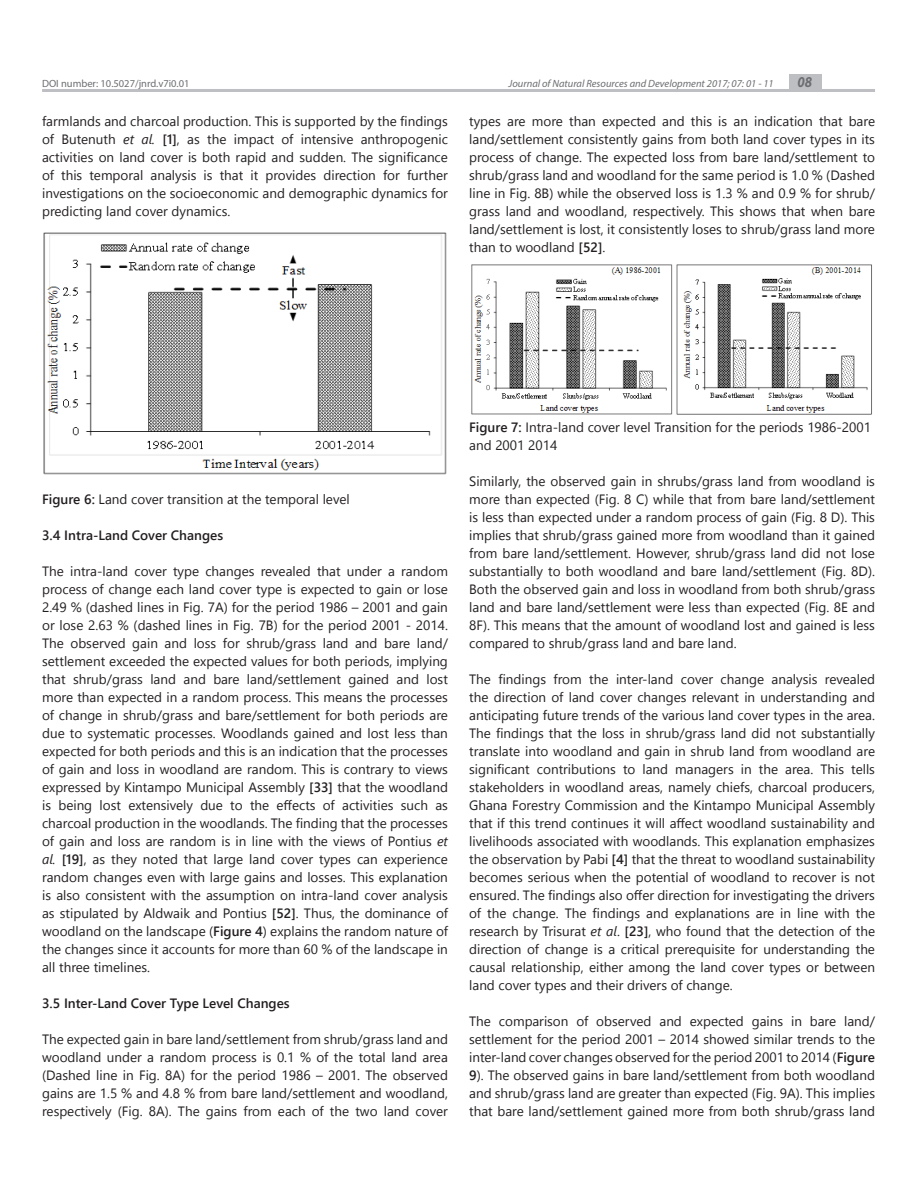
<style>
.page{position:relative;width:918px;height:1188px;background:#fff}
.page>*{position:absolute;margin:0;border:0;box-sizing:border-box;transform-origin:0 0}
.t1{font:italic 700 15.15px "Myriad Pro";color:#6c6e71;scale:.89 1}
.Body_Text{font:13.5px/18px "Segoe UI";color:#231f20;text-align:justify}
.Body_Text-2{font:600 13.5px "Segoe UI";color:#231f20}
.t2{font:italic 10.5px "Myriad Pro";color:#6c6e71}
.t3{font:10.5px "Myriad Pro";color:#6c6e71}
.s1{font-style:italic}
.s2{font-weight:600}
</style>
<div class="page">
<hr style="left:42px;top:89px;width:833px;height:3px;background:#bebfc2">
<div style="left:789px;top:74px;width:33px;height:15px;background:#bebfc2"></div>
<img style="left:43px;top:233px;width:404px;height:242px">
<img style="left:472px;top:264px;width:400px;height:151px">
<p class="t3" style="left:42px;top:77px;width:149px">DOI number: 10.5027/jnrd.v7i0.01</p>
<p class="t2" style="left:509px;top:77px;width:267px">Journal of Natural Resources and Development 2017; 07: 01 - 11</p>
<p class="t1" style="left:797px;top:72px;width:18px">08</p>
<p class="Body_Text" style="left:42px;top:112px;width:407px">farmlands and charcoal production. This is supported by the findings of Butenuth <span class="s1">et al.</span> <span class="s2">[1]</span>, as the impact of intensive anthropogenic activities on land cover is both rapid and sudden. The significance of this temporal analysis is that it provides direction for further investigations on the socioeconomic and demographic dynamics for predicting land cover dynamics.</p>
<p class="Body_Text" style="left:469px;top:112px;width:407px">types are more than expected and this is an indication that bare land/settlement consistently gains from both land cover types in its process of change. The expected loss from bare land/settlement to shrub/grass land and woodland for the same period is 1.0 % (Dashed line in Fig. 8B) while the observed loss is 1.3 % and 0.9 % for shrub/ grass land and woodland, respectively. This shows that when bare land/settlement is lost, it consistently loses to shrub/grass land more than to woodland <span class="s2">[52]</span>.</p>
<p class="Body_Text" style="left:42px;top:490px;width:309px"><span class="s2">Figure 6:</span> Land cover transition at the temporal level</p>
<p class="Body_Text-2" style="left:42px;top:524px;width:183px">3.4 Intra-Land Cover Changes</p>
<p class="Body_Text" style="left:42px;top:562px;width:407px">The intra-land cover type changes revealed that under a random process of change each land cover type is expected to gain or lose 2.49 % (dashed lines in Fig. 7A) for the period 1986 – 2001 and gain or lose 2.63 % (dashed lines in Fig. 7B) for the period 2001 - 2014.<br>The observed gain and loss for shrub/grass land and bare land/ settlement exceeded the expected values for both periods, implying that shrub/grass land and bare land/settlement gained and lost more than expected in a random process. This means the processes of change in shrub/grass and bare/settlement for both periods are due to systematic processes. Woodlands gained and lost less than expected for both periods and this is an indication that the processes of gain and loss in woodland are random. This is contrary to views expressed by Kintampo Municipal Assembly <span class="s2">[33]</span> that the woodland is being lost extensively due to the effects of activities such as charcoal production in the woodlands. The finding that the processes of gain and loss are random is in line with the views of Pontius <span class="s1">et al.</span> <span class="s2">[19]</span>, as they noted that large land cover types can experience random changes even with large gains and losses. This explanation is also consistent with the assumption on intra-land cover analysis as stipulated by Aldwaik and Pontius <span class="s2">[52]</span>. Thus, the dominance of woodland on the landscape (<span class="s2">Figure 4</span>) explains the random nature of the changes since it accounts for more than 60 % of the landscape in all three timelines.</p>
<p class="Body_Text-2" style="left:42px;top:992px;width:249px">3.5 Inter-Land Cover Type Level Changes</p>
<p class="Body_Text" style="left:42px;top:1030px;width:407px">The expected gain in bare land/settlement from shrub/grass land and woodland under a random process is 0.1 % of the total land area (Dashed line in Fig. 8A) for the period 1986 – 2001. The observed gains are 1.5 % and 4.8 % from bare land/settlement and woodland, respectively (Fig. 8A). The gains from each of the two land cover</p>
<p class="Body_Text" style="left:469px;top:418px;width:403px"><span class="s2">Figure 7:</span> Intra-land cover level Transition for the periods 1986-2001 and 2001 2014</p>
<p class="Body_Text" style="left:469px;top:472px;width:407px">Similarly, the observed gain in shrubs/grass land from woodland is more than expected (Fig. 8 C) while that from bare land/settlement is less than expected under a random process of gain (Fig. 8 D). This implies that shrub/grass gained more from woodland than it gained from bare land/settlement. However, shrub/grass land did not lose substantially to both woodland and bare land/settlement (Fig. 8D).<br>Both the observed gain and loss in woodland from both shrub/grass land and bare land/settlement were less than expected (Fig. 8E and 8F). This means that the amount of woodland lost and gained is less compared to shrub/grass land and bare land.</p>
<p class="Body_Text" style="left:469px;top:670px;width:407px">The findings from the inter-land cover change analysis revealed the direction of land cover changes relevant in understanding and anticipating future trends of the various land cover types in the area.<br>The findings that the loss in shrub/grass land did not substantially translate into woodland and gain in shrub land from woodland are significant contributions to land managers in the area. This tells stakeholders in woodland areas, namely chiefs, charcoal producers, Ghana Forestry Commission and the Kintampo Municipal Assembly that if this trend continues it will affect woodland sustainability and livelihoods associated with woodlands. This explanation emphasizes the observation by Pabi <span class="s2">[4]</span> that the threat to woodland sustainability becomes serious when the potential of woodland to recover is not ensured. The findings also offer direction for investigating the drivers of the change. The findings and explanations are in line with the research by Trisurat <span class="s1">et al</span>. <span class="s2">[23]</span>, who found that the detection of the direction of change is a critical prerequisite for understanding the causal relationship, either among the land cover types or between land cover types and their drivers of change.</p>
<p class="Body_Text" style="left:469px;top:1012px;width:407px">The comparison of observed and expected gains in bare land/ settlement for the period 2001 – 2014 showed similar trends to the inter-land cover changes observed for the period 2001 to 2014 (<span class="s2">Figure 9</span>). The observed gains in bare land/settlement from both woodland and shrub/grass land are greater than expected (Fig. 9A). This implies that bare land/settlement gained more from both shrub/grass land</p>
</div>
